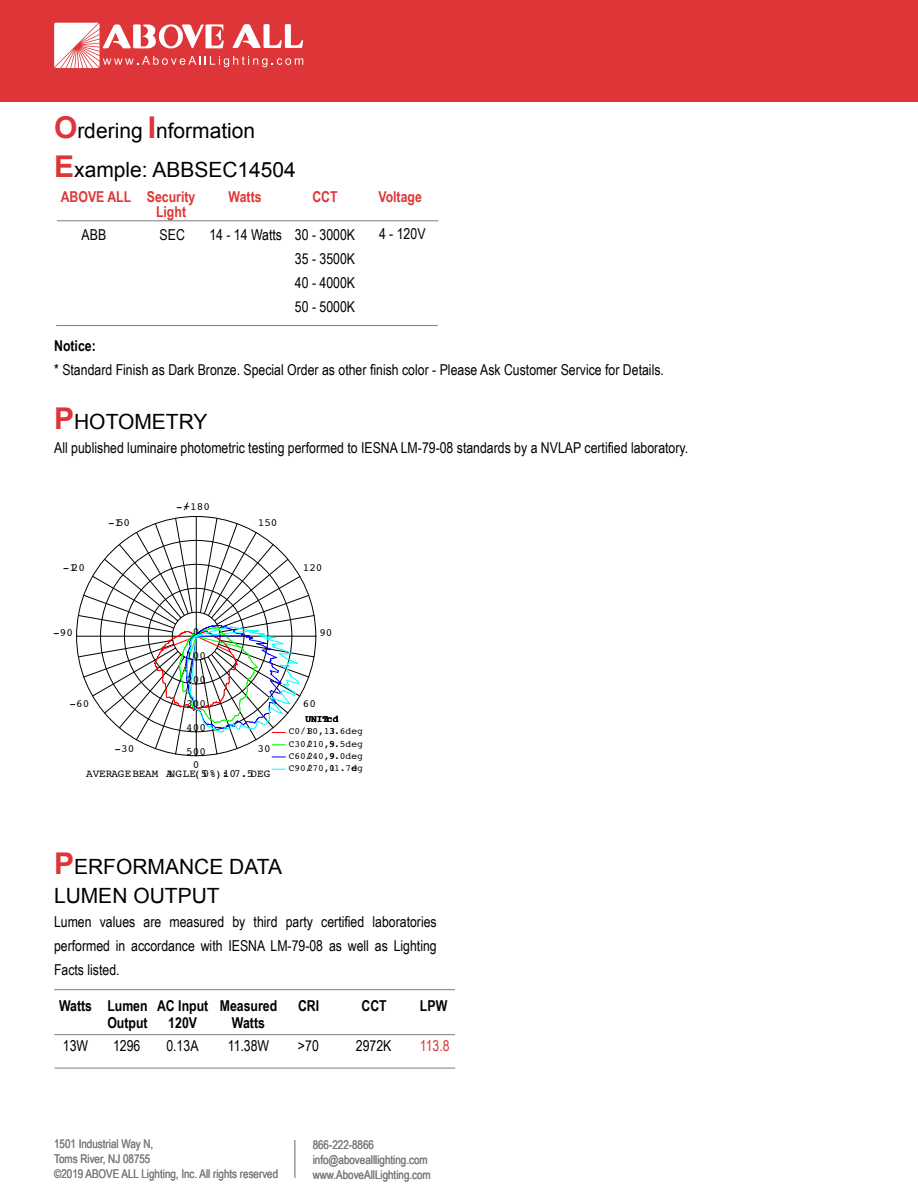
<style>
.page{position:relative;width:918px;height:1188px;background:#fff}
.page>*{position:absolute;margin:0;border:0;box-sizing:border-box;transform-origin:0 0}
.t1{font:21px "Arial";color:#000}
.t2{font:15px/24px "Arial Narrow";color:#000;text-align:justify}
.t3{font:700 15px/16.5px "Arial Narrow";color:#000;text-align:center}
.t4{font:700 15px/15px "Arial Narrow";color:#de3638;text-align:center}
.t5{font:15px "Arial Narrow";color:#de3638}
.t6{font:12px/15px "Arial Narrow";color:#7f7c7c}
.t7{font:10.95px/24px "Courier";color:#000;text-align:center}
.t8{font:9.6px/12.3px "Courier";color:#000;text-align:justify}
.s1{font-weight:700;font-size:30px;color:#de3638}
</style>
<div class="page">
<hr style="left:57px;top:220px;width:381px;height:1px;background:#7f7c7c">
<hr style="left:56px;top:325px;width:382px;height:1px;background:#7f7c7c">
<hr style="left:54px;top:1034px;width:401px;height:1px;background:#7f7c7c">
<hr style="left:54px;top:989px;width:401px;height:1px;background:#7f7c7c">
<hr style="left:54px;top:1068px;width:401px;height:1px;background:#7f7c7c">
<hr style="left:917px;top:945px;width:1px;height:243px;background:#d1d1d4">
<svg style="left:272px;top:769px;width:13px;height:1px"></svg>
<svg style="left:76px;top:516px;width:241px;height:242px"></svg>
<div style="left:0;top:0;width:918px;height:102px;background:#de3638"></div>
<svg style="left:54px;top:23px;width:249px;height:45px"></svg>
<hr style="left:294px;top:1140px;width:1px;height:38px;background:#939598">
<p class="t1" style="left:54px;top:117px;width:203px"><span class="s1">O</span>rdering <span class="s1">I</span>nformation</p>
<p class="t1" style="left:54px;top:156px;width:243px"><span class="s1">E</span>xample: ABBSEC14504</p>
<p class="t4" style="left:147px;top:188px;width:50px">Security<br>Light</p>
<p class="t4" style="left:229px;top:188px;width:35px">Watts</p>
<p class="t4" style="left:312px;top:188px;width:27px">CCT</p>
<p class="t4" style="left:378px;top:188px;width:45px">Voltage</p>
<p class="t2" style="left:379px;top:221px;width:48px">4 - 120V</p>
<p class="t4" style="left:61px;top:188px;width:72px">ABOVE ALL</p>
<p class="t2" style="left:82px;top:222px;width:26px">ABB</p>
<p class="t2" style="left:160px;top:222px;width:27px">SEC</p>
<p class="t2" style="left:209px;top:222px;width:74px">14 - 14 Watts</p>
<p class="t2" style="left:295px;top:222px;width:62px">30 - 3000K</p>
<p class="t2" style="left:295px;top:246px;width:62px">35 - 3500K</p>
<p class="t2" style="left:295px;top:270px;width:62px">40 - 4000K</p>
<p class="t2" style="left:295px;top:294px;width:62px">50 - 5000K</p>
<p class="t3" style="left:54px;top:337px;width:43px">Notice:</p>
<p class="t2" style="left:54px;top:357px;width:611px">* Standard Finish as Dark Bronze. Special Order as other finish color - Please Ask Customer Service for Details.</p>
<p class="t1" style="left:54px;top:408px;width:155px"><span class="s1">P</span>HOTOMETRY</p>
<p class="t2" style="left:54px;top:435px;width:636px">All published luminaire photometric testing performed to IESNA LM-79-08 standards by a NVLAP certified laboratory.</p>
<p class="t7" style="left:63px;top:556px;width:24px">-120</p>
<p class="t7" style="left:108px;top:511px;width:24px">-150</p>
<p class="t7" style="left:176px;top:495px;width:35px">-/+180</p>
<p class="t7" style="left:258px;top:511px;width:21px">150</p>
<p class="t7" style="left:303px;top:556px;width:21px">120</p>
<p class="t7" style="left:53px;top:621px;width:21px">-90</p>
<p class="t7" style="left:70px;top:691px;width:21px">-60</p>
<p class="t7" style="left:115px;top:736px;width:21px">-30</p>
<p class="t7" style="left:186px;top:620px;width:21px">0<br>100<br>200<br>300<br>400<br>500</p>
<p class="t7" style="left:258px;top:736px;width:15px">30</p>
<p class="t7" style="left:193px;top:753px;width:8px">0</p>
<p class="t7" style="left:86px;top:762px;width:186px">AVERAGE BEAM ANGLE(50%):107.5DEG</p>
<p class="t7" style="left:319px;top:621px;width:15px">90</p>
<p class="t7" style="left:303px;top:691px;width:15px">60</p>
<p class="t8" style="left:305px;top:713px;width:35px">UNIT:cd</p>
<p class="t8" style="left:289px;top:725px;width:75px">C0/180,13.6deg C30/210,95.5deg C60/240,9.0deg</p>
<p class="t8" style="left:289px;top:762px;width:75px">C90/270,101.7deg</p>
<p class="t1" style="left:54px;top:853px;width:230px"><span class="s1">P</span>ERFORMANCE DATA</p>
<p class="t1" style="left:54px;top:882px;width:167px">LUMEN OUTPUT</p>
<p class="t2" style="left:54px;top:909px;width:384px">Lumen values are measured by third party certified laboratories performed in accordance with IESNA LM-79-08 as well as Lighting Facts listed.</p>
<p class="t3" style="left:59px;top:997px;width:35px">Watts</p>
<p class="t3" style="left:107px;top:997px;width:42px">Lumen</p>
<p class="t3" style="left:107px;top:1014px;width:42px">Output</p>
<p class="t3" style="left:157px;top:997px;width:53px">AC Input<br>120V</p>
<p class="t3" style="left:220px;top:997px;width:59px">Measured</p>
<p class="t3" style="left:232px;top:1014px;width:35px">Watts</p>
<p class="t3" style="left:298px;top:997px;width:23px">CRI</p>
<p class="t3" style="left:361px;top:997px;width:27px">CCT</p>
<p class="t3" style="left:420px;top:997px;width:29px">LPW</p>
<p class="t2" style="left:63px;top:1034px;width:27px">13W</p>
<p class="t2" style="left:113px;top:1034px;width:29px">1296</p>
<p class="t2" style="left:166px;top:1034px;width:34px">0.13A</p>
<p class="t2" style="left:228px;top:1034px;width:43px">11.38W</p>
<p class="t2" style="left:298px;top:1034px;width:22px">&gt;70</p>
<p class="t2" style="left:356px;top:1034px;width:37px">2972K</p>
<p class="t5" style="left:420px;top:1035px;width:31px">113.8</p>
<p class="t6" style="left:54px;top:1136px;width:226px">1501 Industrial Way N,<br>Toms River, NJ 08755<br>©2019 ABOVE ALL Lighting, Inc. All rights reserved</p>
<p class="t6" style="left:313px;top:1137px;width:120px">866-222-8866 info@abovealllighting.com www.AboveAllLighting.com</p>
<p class="t6" style="left:371px;top:1152px;width:6px">ll</p>
</div>
